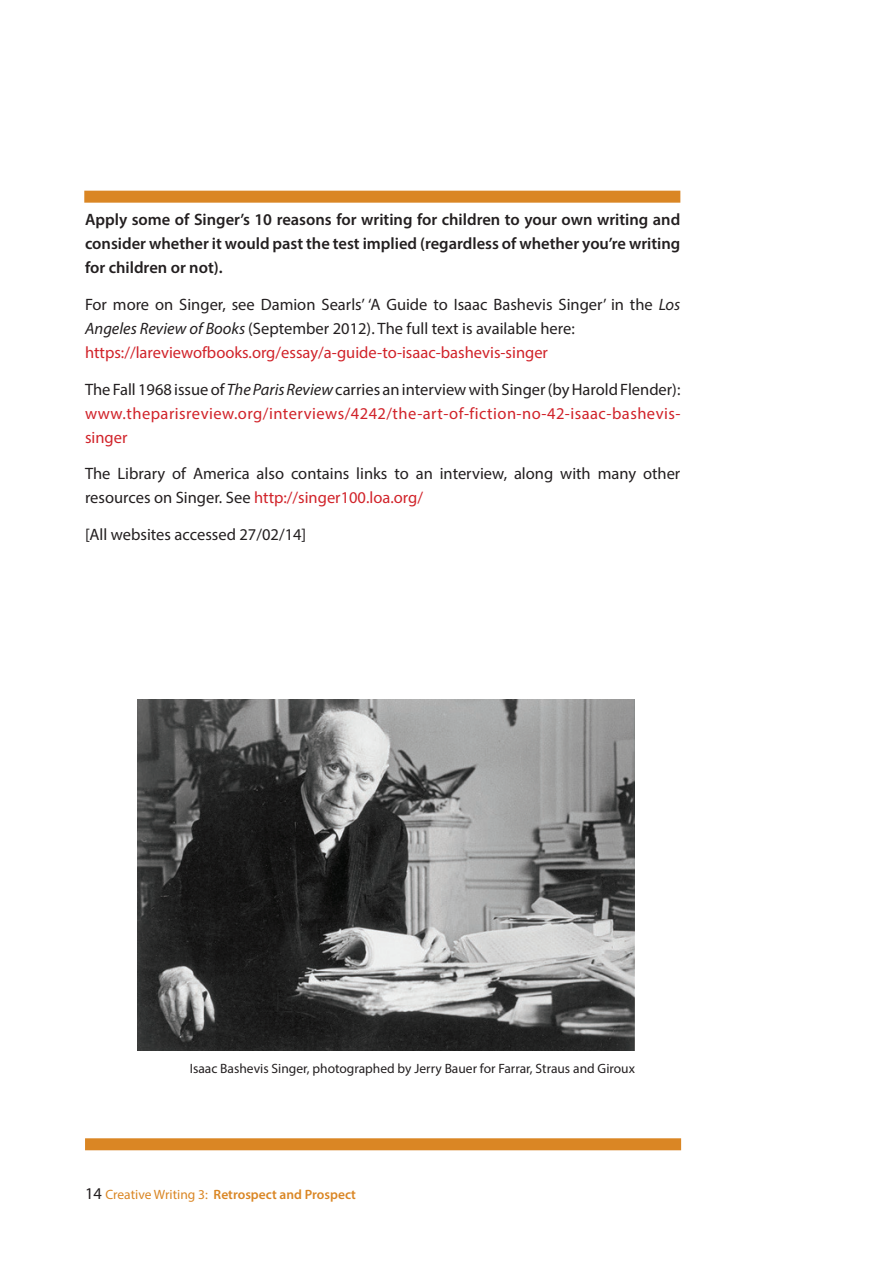
<style>
.page{position:relative;width:893px;height:1263px;background:#fff}
.page>*{position:absolute;margin:0;border:0;box-sizing:border-box;transform-origin:0 0}
.OCA_body{font:16.5px/24px "Myriad Pro";color:#231f20}
.OCA_body-2{font:600 16.5px/24px "Myriad Pro";color:#231f20;text-align:justify}
.OCA_body-3{font:16.5px/24px "Myriad Pro";letter-spacing:.02em;color:#d1232a}
.OCA_body-4{font:16.5px "Myriad Pro";color:#d1232a}
.Credit{font:13.5px "Myriad Pro";color:#231f20}
.t1{font:600 13.5px "Myriad Pro";color:#da8624}
.s1{font-style:italic}
.s2{color:#d1232a}
.s3{font-weight:400;font-size:16.5px;color:#231f20}
.s4{font-weight:400}
</style>
<div class="page">
<img style="left:138px;top:699px;width:497px;height:351px">
<div style="left:84px;top:191px;width:596px;height:12px;background:#da8624"></div>
<div style="left:85px;top:1138px;width:596px;height:12px;background:#da8624"></div>
<p class="OCA_body-2" style="left:85px;top:207px;width:597px">Apply some of Singer’s 10 reasons for writing for children to your own writing and consider whether it would past the test implied (regardless of whether you’re writing for children or not).</p>
<p class="OCA_body" style="left:85px;top:292px;width:597px">For more on Singer, see Damion Searls’ ‘A Guide to Isaac Bashevis Singer’ in the <span class="s1">Los<br>Angeles Review of Books</span> (September 2012). The full text is available here:</p>
<p class="OCA_body-4" style="left:85px;top:342px;width:464px">https://lareviewofbooks.org/essay/a-guide-to-isaac-bashevis-singer</p>
<p class="OCA_body" style="left:85px;top:377px;width:597px">The Fall 1968 issue of <span class="s1">The Paris Review</span> carries an interview with Singer (by Harold Flender):</p>
<p class="OCA_body-3" style="left:85px;top:401px;width:597px">www.theparisreview.org/interviews/4242/the-art-of-fiction-no-42-isaac-bashevis&shy;singer</p>
<p class="OCA_body" style="left:85px;top:462px;width:597px">The Library of America also contains links to an interview, along with many other resources on Singer. See <span class="s2">http://singer100.loa.org/</span></p>
<p class="OCA_body" style="left:85px;top:522px;width:223px">[All websites accessed 27/02/14]</p>
<p class="Credit" style="left:190px;top:1060px;width:447px">Isaac Bashevis Singer, photographed by Jerry Bauer for Farrar, Straus and Giroux</p>
<p class="t1" style="left:85px;top:1186px;width:272px"><span class="s3">14</span> <span class="s4">Creative Writing 3:</span> Retrospect and Prospect</p>
</div>
